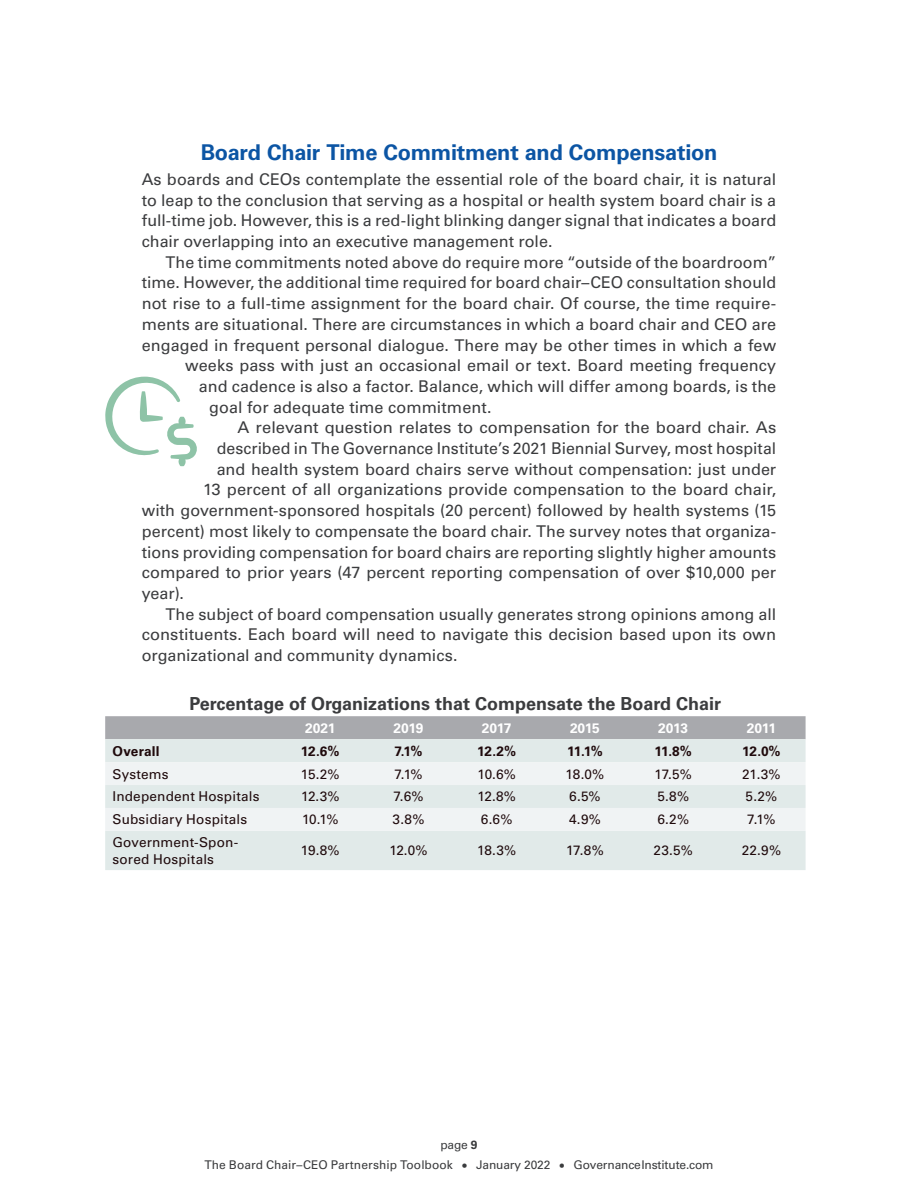
<style>
.page{position:relative;width:918px;height:1188px;background:#fff}
.page>*{position:absolute;margin:0;border:0;box-sizing:border-box;transform-origin:0 0}
.t1{font:700 21.75px "Univers LT Std";letter-spacing:-.015em;color:#0c55a4}
.Exhibit_title{font:700 18px "Univers LT Std";color:#3b3c3e}
.body{font:16.2px/20.7px "Univers LT Std";color:#3b3c3e;text-align:justify}
.body-no-indent{font:16.2px/20.7px "Univers LT Std";letter-spacing:-.005em;color:#3b3c3e;text-align:justify}
.table_column_heading{font:700 13.8px "Univers LT Std";letter-spacing:-.02em;color:#fff}
.Table_body_text{font:13.5px/16.4px "Univers LT Std";letter-spacing:.01em;color:#1f0a0c}
.Table_body_text-2{font:700 13.5px "Univers LT Std";letter-spacing:-.005em;color:#1f0a0c}
.Table_body_text-3{font:700 13.5px "Univers LT Std";letter-spacing:.015em;color:#1f0a0c}
.t2{font:12px/19.5px "Univers LT Std";letter-spacing:-.01em;color:#3b3c3e;text-align:center}
.s1{font-weight:700}
</style>
<div class="page">
<svg style="left:105px;top:377px;width:91px;height:89px"></svg>
<div style="left:105px;top:716px;width:701px;height:23px;background:#a8a9ad"></div>
<div style="left:105px;top:739px;width:701px;height:131px;background:#e1eae9"></div>
<svg style="left:105px;top:762px;width:701px;height:69px;fill:#f0f3f4"></svg>
<h2 class="t1" style="left:201px;top:139px;width:518px">Board Chair Time Commitment and Compensation</h2>
<p class="body-no-indent" style="left:142px;top:169px;width:636px">As boards and CEOs contemplate the essential role of the board chair, it is natural to leap to the conclusion that serving as a hospital or health system board chair is a full-time job. However, this is a red-light blinking danger signal that indicates a board chair overlapping into an executive management role.</p>
<p class="body" style="left:166px;top:252px;width:612px">The time commitments noted above do require more “outside of the boardroom”</p>
<p class="body" style="left:142px;top:272px;width:636px">time. However, the additional time required for board chair–CEO consultation should</p>
<p class="body" style="left:142px;top:293px;width:636px">not rise to a full-time assignment for the board chair. Of course, the time require-</p>
<p class="body" style="left:142px;top:314px;width:636px">ments are situational. There are circumstances in which a board chair and CEO are</p>
<p class="body" style="left:142px;top:335px;width:636px">engaged in frequent personal dialogue. There may be other times in which a few</p>
<p class="body" style="left:185px;top:355px;width:592px">weeks pass with just an occasional email or text. Board meeting frequency</p>
<p class="body" style="left:199px;top:376px;width:579px">and cadence is also a factor. Balance, which will differ among boards, is the</p>
<p class="body" style="left:209px;top:397px;width:284px">goal for adequate time commitment.</p>
<p class="body" style="left:238px;top:417px;width:540px">A relevant question relates to compensation for the board chair. As</p>
<p class="body" style="left:217px;top:438px;width:561px">described in The Governance Institute’s 2021 Biennial Survey, most hospital</p>
<p class="body" style="left:217px;top:459px;width:561px">and health system board chairs serve without compensation: just under</p>
<p class="body" style="left:203px;top:479px;width:575px">13 percent of all organizations provide compensation to the board chair,</p>
<p class="body" style="left:142px;top:500px;width:636px">with government-sponsored hospitals (20 percent) followed by health systems (15</p>
<p class="body" style="left:142px;top:521px;width:636px">percent) most likely to compensate the board chair. The survey notes that organiza-</p>
<p class="body" style="left:142px;top:542px;width:636px">tions providing compensation for board chairs are reporting slightly higher amounts</p>
<p class="body" style="left:142px;top:562px;width:636px">compared to prior years (47 percent reporting compensation of over $10,000 per</p>
<p class="body" style="left:142px;top:583px;width:44px">year).</p>
<p class="body" style="left:142px;top:604px;width:636px;text-indent:24px">The subject of board compensation usually generates strong opinions among all constituents. Each board will need to navigate this decision based upon its own organizational and community dynamics.</p>
<p class="Exhibit_title" style="left:190px;top:693px;width:533px">Percentage of Organizations that Compensate the Board Chair</p>
<p class="table_column_heading" style="left:305px;top:720px;width:32px">2021</p>
<p class="table_column_heading" style="left:394px;top:720px;width:31px">2019</p>
<p class="table_column_heading" style="left:482px;top:720px;width:31px">2017</p>
<p class="table_column_heading" style="left:570px;top:720px;width:31px">2015</p>
<p class="table_column_heading" style="left:658px;top:720px;width:31px">2013</p>
<p class="table_column_heading" style="left:747px;top:720px;width:31px">2011</p>
<p class="Table_body_text-3" style="left:113px;top:743px;width:49px">Overall</p>
<p class="Table_body_text-2" style="left:301px;top:743px;width:40px">12.6%</p>
<p class="Table_body_text-2" style="left:394px;top:743px;width:30px">7.1%</p>
<p class="Table_body_text-2" style="left:477px;top:743px;width:41px">12.2%</p>
<p class="Table_body_text-2" style="left:567px;top:743px;width:37px">11.1%</p>
<p class="Table_body_text-2" style="left:654px;top:743px;width:39px">11.8%</p>
<p class="Table_body_text-2" style="left:742px;top:743px;width:40px">12.0%</p>
<p class="Table_body_text" style="left:113px;top:766px;width:58px">Systems</p>
<p class="Table_body_text" style="left:301px;top:766px;width:40px">15.2%</p>
<p class="Table_body_text" style="left:394px;top:766px;width:30px">7.1%</p>
<p class="Table_body_text" style="left:477px;top:766px;width:40px">10.6%</p>
<p class="Table_body_text" style="left:566px;top:766px;width:40px">18.0%</p>
<p class="Table_body_text" style="left:655px;top:766px;width:39px">17.5%</p>
<p class="Table_body_text" style="left:742px;top:766px;width:40px">21.3%</p>
<p class="Table_body_text" style="left:113px;top:789px;width:148px">Independent Hospitals</p>
<p class="Table_body_text" style="left:301px;top:789px;width:40px">12.3%</p>
<p class="Table_body_text" style="left:393px;top:789px;width:32px">7.6%</p>
<p class="Table_body_text" style="left:478px;top:789px;width:40px">12.8%</p>
<p class="Table_body_text" style="left:569px;top:789px;width:33px">6.5%</p>
<p class="Table_body_text" style="left:657px;top:789px;width:33px">5.8%</p>
<p class="Table_body_text" style="left:746px;top:789px;width:33px">5.2%</p>
<p class="Table_body_text" style="left:113px;top:811px;width:136px">Subsidiary Hospitals</p>
<p class="Table_body_text" style="left:302px;top:811px;width:38px">10.1%</p>
<p class="Table_body_text" style="left:393px;top:811px;width:33px">3.8%</p>
<p class="Table_body_text" style="left:481px;top:811px;width:33px">6.6%</p>
<p class="Table_body_text" style="left:569px;top:811px;width:33px">4.9%</p>
<p class="Table_body_text" style="left:657px;top:811px;width:33px">6.2%</p>
<p class="Table_body_text" style="left:747px;top:811px;width:30px">7.1%</p>
<p class="Table_body_text" style="left:113px;top:834px;width:127px">Government-Spon&shy;sored Hospitals</p>
<p class="Table_body_text" style="left:301px;top:843px;width:40px">19.8%</p>
<p class="Table_body_text" style="left:389px;top:843px;width:40px">12.0%</p>
<p class="Table_body_text" style="left:477px;top:843px;width:40px">18.3%</p>
<p class="Table_body_text" style="left:566px;top:843px;width:39px">17.8%</p>
<p class="Table_body_text" style="left:654px;top:843px;width:41px">23.5%</p>
<p class="Table_body_text" style="left:742px;top:843px;width:41px">22.9%</p>
<p class="t2" style="left:204px;top:1136px;width:511px">page <span class="s1">9<br></span>The Board Chair–CEO Partnership Toolbook • January 2022 • GovernanceInstitute.com</p>
</div>
